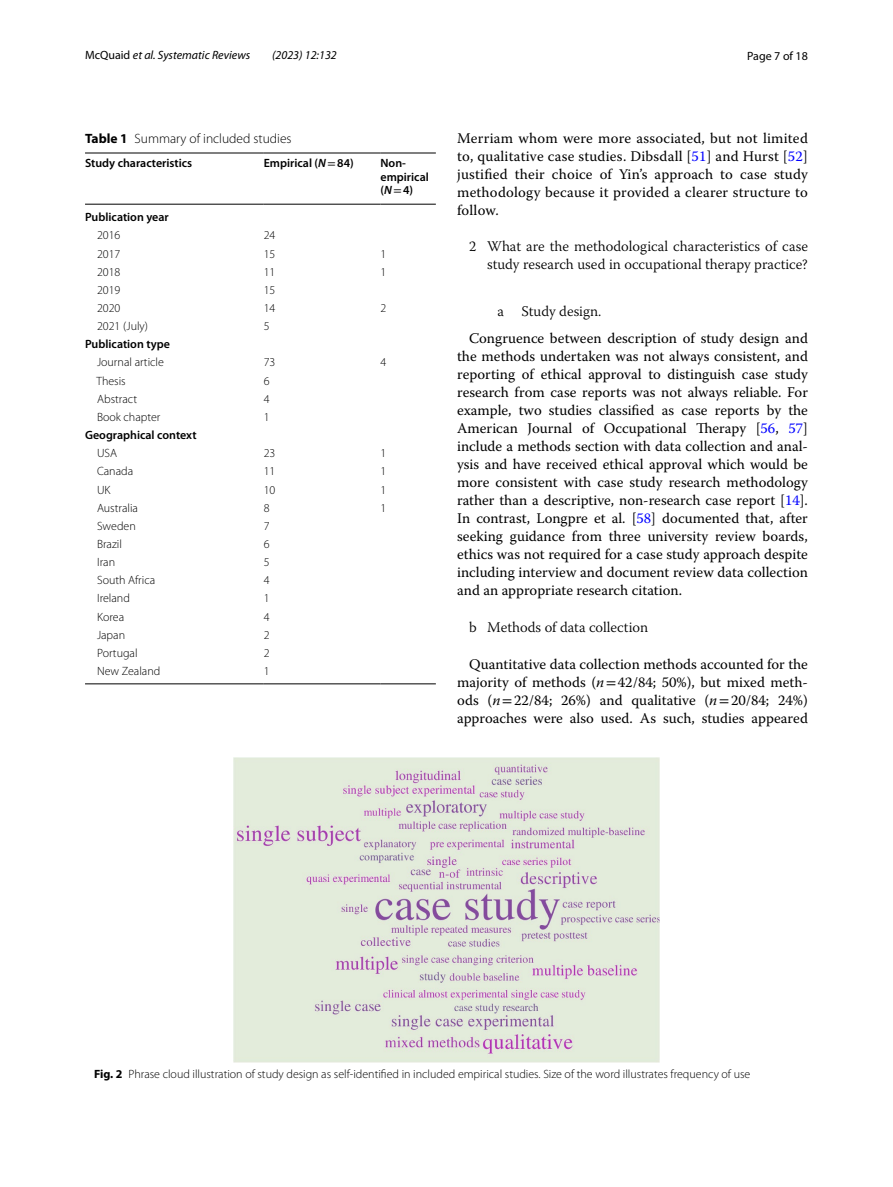
<style>
.page{position:relative;width:893px;height:1187px;background:#fff}
.page>*{position:absolute;margin:0;border:0;box-sizing:border-box;transform-origin:0 0}
.t1{font:14.7px/18px "Warnock Pro";letter-spacing:.005em;color:#000;text-align:justify}
.t2{font:300 14.7px/18px "Warnock Pro";color:#000;text-align:right}
.t3{font:300 13.5px "Myriad Pro";color:#000}
.t4{font:300 12px "Myriad Pro";color:#000}
.t5{font:600 12px/13.5px "Myriad Pro";color:#000}
.t6{font:italic 12px "Myriad Pro";color:#000}
.t7{font:12px "Myriad Pro";color:#000}
.s1{font-style:normal}
.s2{font-weight:700}
.s3{font-style:italic}
.s4{font-family:"STIX";font-weight:400}
.s5{color:#00f}
.s6{font-family:"STIX"}
</style>
<div class="page">
<hr style="left:85px;top:153px;width:179px;height:1px;background:#000">
<hr style="left:85px;top:204px;width:179px;height:1px;background:#000">
<hr style="left:264px;top:153px;width:116px;height:1px;background:#000">
<hr style="left:264px;top:204px;width:116px;height:1px;background:#000">
<hr style="left:380px;top:153px;width:56px;height:1px;background:#000">
<hr style="left:380px;top:204px;width:56px;height:1px;background:#000">
<hr style="left:85px;top:683px;width:179px;height:1px;background:#000">
<hr style="left:264px;top:683px;width:116px;height:1px;background:#000">
<hr style="left:380px;top:683px;width:56px;height:1px;background:#000">
<img style="left:234px;top:757px;width:425px;height:305px">
<p class="t6" style="left:85px;top:48px;width:167px"><span class="s1">McQuaid</span> et al. Systematic Reviews</p>
<p class="t6" style="left:272px;top:48px;width:66px">(2023) 12:132</p>
<p class="t7" style="left:747px;top:48px;width:62px">Page 7 of 18</p>
<p class="t3" style="left:85px;top:131px;width:208px"><span class="s2">Table 1</span> Summary of included studies</p>
<p class="t5" style="left:85px;top:156px;width:109px">Study characteristics</p>
<p class="t5" style="left:264px;top:156px;width:91px">Empirical (<span class="s3">N</span><span class="s4">=</span>84)</p>
<p class="t5" style="left:380px;top:156px;width:50px">Non&shy;empirical (<span class="s3">N</span><span class="s4">=</span>4)</p>
<p class="t5" style="left:85px;top:210px;width:85px">Publication year</p>
<p class="t4" style="left:97px;top:229px;width:25px">2016</p>
<p class="t4" style="left:264px;top:229px;width:13px">24</p>
<p class="t4" style="left:97px;top:247px;width:25px">2017</p>
<p class="t4" style="left:264px;top:247px;width:13px">15</p>
<p class="t4" style="left:380px;top:247px;width:7px">1</p>
<p class="t4" style="left:97px;top:265px;width:25px">2018</p>
<p class="t4" style="left:264px;top:265px;width:13px">11</p>
<p class="t4" style="left:380px;top:265px;width:7px">1</p>
<p class="t4" style="left:97px;top:283px;width:25px">2019</p>
<p class="t4" style="left:264px;top:283px;width:13px">15</p>
<p class="t4" style="left:97px;top:301px;width:25px">2020</p>
<p class="t4" style="left:264px;top:301px;width:13px">14</p>
<p class="t4" style="left:380px;top:301px;width:7px">2</p>
<p class="t4" style="left:97px;top:319px;width:52px">2021 (July)</p>
<p class="t4" style="left:264px;top:319px;width:7px">5</p>
<p class="t5" style="left:85px;top:337px;width:86px">Publication type</p>
<p class="t4" style="left:97px;top:356px;width:68px">Journal article</p>
<p class="t4" style="left:264px;top:356px;width:13px">73</p>
<p class="t4" style="left:380px;top:356px;width:7px">4</p>
<p class="t4" style="left:97px;top:374px;width:31px">Thesis</p>
<p class="t4" style="left:264px;top:374px;width:7px">6</p>
<p class="t4" style="left:97px;top:392px;width:42px">Abstract</p>
<p class="t4" style="left:264px;top:392px;width:7px">4</p>
<p class="t4" style="left:97px;top:410px;width:65px">Book chapter</p>
<p class="t4" style="left:264px;top:410px;width:7px">1</p>
<p class="t5" style="left:85px;top:428px;width:113px">Geographical context</p>
<p class="t4" style="left:97px;top:446px;width:22px">USA</p>
<p class="t4" style="left:264px;top:446px;width:13px">23</p>
<p class="t4" style="left:380px;top:446px;width:7px">1</p>
<p class="t4" style="left:97px;top:465px;width:38px">Canada</p>
<p class="t4" style="left:264px;top:465px;width:13px">11</p>
<p class="t4" style="left:380px;top:465px;width:7px">1</p>
<p class="t4" style="left:97px;top:483px;width:15px">UK</p>
<p class="t4" style="left:264px;top:483px;width:13px">10</p>
<p class="t4" style="left:380px;top:483px;width:7px">1</p>
<p class="t4" style="left:97px;top:501px;width:42px">Australia</p>
<p class="t4" style="left:264px;top:501px;width:7px">8</p>
<p class="t4" style="left:380px;top:501px;width:7px">1</p>
<p class="t4" style="left:97px;top:519px;width:40px">Sweden</p>
<p class="t4" style="left:264px;top:519px;width:7px">7</p>
<p class="t4" style="left:97px;top:537px;width:26px">Brazil</p>
<p class="t4" style="left:264px;top:537px;width:7px">6</p>
<p class="t4" style="left:97px;top:555px;width:20px">Iran</p>
<p class="t4" style="left:264px;top:555px;width:7px">5</p>
<p class="t4" style="left:97px;top:573px;width:60px">South Africa</p>
<p class="t4" style="left:264px;top:573px;width:7px">4</p>
<p class="t4" style="left:97px;top:592px;width:34px">Ireland</p>
<p class="t4" style="left:264px;top:592px;width:7px">1</p>
<p class="t4" style="left:97px;top:610px;width:29px">Korea</p>
<p class="t4" style="left:264px;top:610px;width:7px">4</p>
<p class="t4" style="left:97px;top:628px;width:30px">Japan</p>
<p class="t4" style="left:264px;top:628px;width:7px">2</p>
<p class="t4" style="left:97px;top:646px;width:42px">Portugal</p>
<p class="t4" style="left:264px;top:646px;width:7px">2</p>
<p class="t4" style="left:97px;top:664px;width:65px">New Zealand</p>
<p class="t4" style="left:264px;top:664px;width:7px">1</p>
<p class="t1" style="left:457px;top:128px;width:352px">Merriam whom were more associated, but not limited to, qualitative case studies. Dibsdall [<span class="s5">51</span>] and Hurst [<span class="s5">52</span>] justified their choice of Yin’s approach to case study methodology because it provided a clearer structure to follow.</p>
<p class="t2" style="left:469px;top:237px;width:340px">2 What are the methodological characteristics of case study research used in occupational therapy practice?</p>
<p class="t2" style="left:498px;top:301px;width:105px">a Study design.</p>
<p class="t1" style="left:457px;top:329px;width:352px;text-indent:12px">Congruence between description of study design and the methods undertaken was not always consistent, and reporting of ethical approval to distinguish case study research from case reports was not always reliable. For example, two studies classified as case reports by the American Journal of Occupational Therapy [<span class="s5">56</span>, <span class="s5">57</span>] include a methods section with data collection and anal&shy;ysis and have received ethical approval which would be more consistent with case study research methodology rather than a descriptive, non-research case report [<span class="s5">14</span>].<br>In contrast, Longpre et al. [<span class="s5">58</span>] documented that, after seeking guidance from three university review boards, ethics was not required for a case study approach despite including interview and document review data collection and an appropriate research citation.</p>
<p class="t2" style="left:469px;top:617px;width:181px">b Methods of data collection</p>
<p class="t1" style="left:457px;top:654px;width:352px;text-indent:12px">Quantitative data collection methods accounted for the majority of methods (<span class="s3">n</span><span class="s6">=</span>42/84; 50%), but mixed meth&shy;ods (<span class="s3">n</span><span class="s6">=</span>22/84; 26%) and qualitative (<span class="s3">n</span><span class="s6">=</span>20/84; 24%) approaches were also used. As such, studies appeared</p>
<p class="t4" style="left:94px;top:1067px;width:658px"><span class="s2">Fig. 2</span> Phrase cloud illustration of study design as self-identified in included empirical studies. Size of the word illustrates frequency of use</p>
</div>
